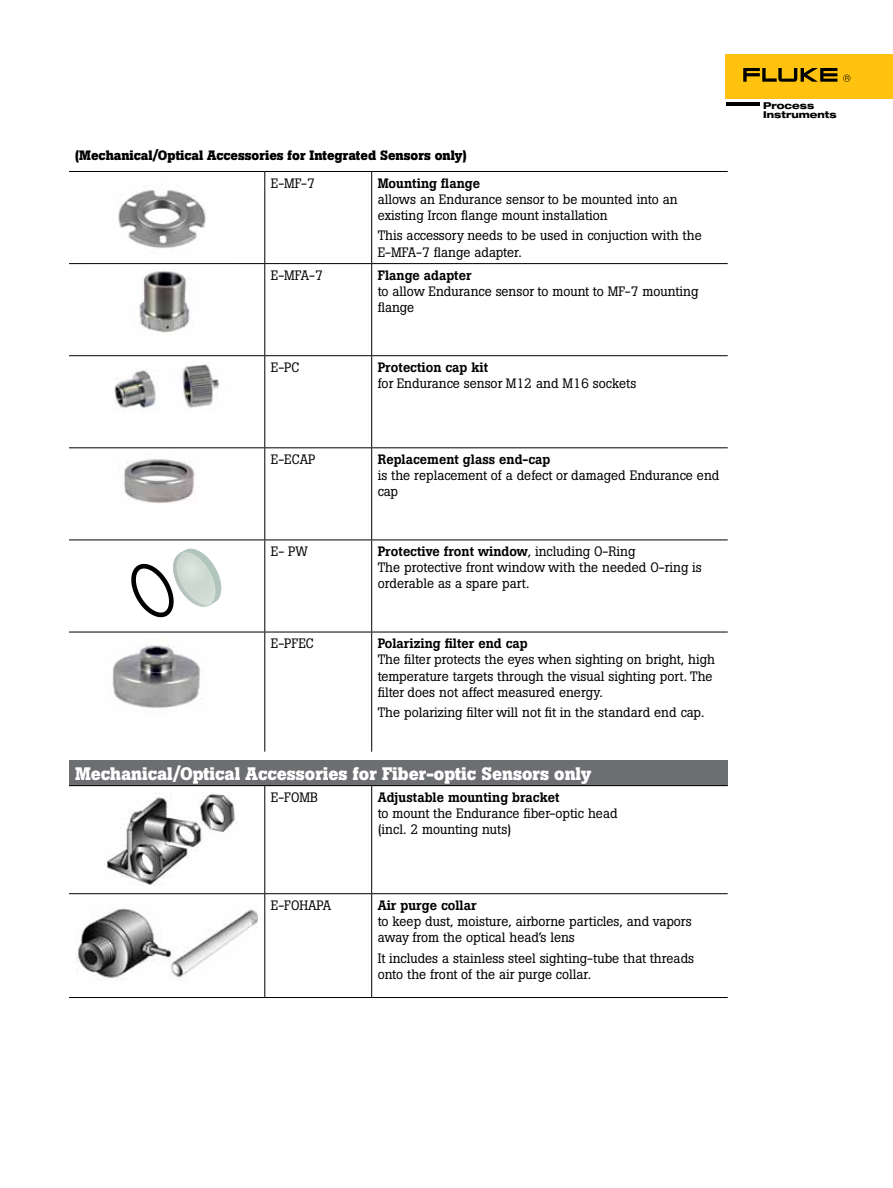
<style>
.page{position:relative;width:893px;height:1188px;background:#fff}
.page>*{position:absolute;margin:0;border:0;box-sizing:border-box;transform-origin:0 0}
.t1{font:700 18px "Boton Pro";color:#fff}
.t2{font:13.5px/16.2px "Boton Pro";color:#000}
.t3{font:500 13.5px "Boton Pro";color:#000}
.t4{font:700 13.5px "Boton Pro";color:#000}
.t5{font:800 expanded 9.45px/8.7px "Helvetica Neue LT Std";letter-spacing:-.005em;color:#000}
.s1{font-weight:500}
</style>
<div class="page">
<div style="left:69px;top:760px;width:659px;height:26px;background:#6d6e71"></div>
<hr style="left:265px;top:632px;width:1px;height:120px;background:#000">
<hr style="left:371px;top:632px;width:1px;height:120px;background:#000">
<hr style="left:265px;top:786px;width:1px;height:107px;background:#000">
<hr style="left:371px;top:786px;width:1px;height:107px;background:#000">
<hr style="left:69px;top:785px;width:196px;height:1px;background:#000">
<hr style="left:265px;top:785px;width:107px;height:1px;background:#000">
<hr style="left:372px;top:785px;width:356px;height:1px;background:#000">
<hr style="left:265px;top:264px;width:1px;height:91px;background:#000">
<hr style="left:371px;top:264px;width:1px;height:91px;background:#000">
<hr style="left:265px;top:356px;width:1px;height:91px;background:#000">
<hr style="left:371px;top:356px;width:1px;height:91px;background:#000">
<hr style="left:265px;top:448px;width:1px;height:92px;background:#000">
<hr style="left:371px;top:448px;width:1px;height:92px;background:#000">
<hr style="left:265px;top:540px;width:1px;height:92px;background:#000">
<hr style="left:371px;top:540px;width:1px;height:92px;background:#000">
<hr style="left:69px;top:355px;width:196px;height:1px;background:#000">
<hr style="left:265px;top:355px;width:107px;height:1px;background:#000">
<hr style="left:372px;top:355px;width:356px;height:1px;background:#000">
<hr style="left:69px;top:447px;width:196px;height:1px;background:#000">
<hr style="left:265px;top:447px;width:107px;height:1px;background:#000">
<hr style="left:372px;top:447px;width:356px;height:1px;background:#000">
<hr style="left:69px;top:540px;width:196px;height:1px;background:#000">
<hr style="left:265px;top:540px;width:107px;height:1px;background:#000">
<hr style="left:372px;top:540px;width:356px;height:1px;background:#000">
<hr style="left:69px;top:632px;width:196px;height:1px;background:#000">
<hr style="left:265px;top:632px;width:107px;height:1px;background:#000">
<hr style="left:372px;top:632px;width:356px;height:1px;background:#000">
<hr style="left:69px;top:171px;width:196px;height:1px;background:#000">
<hr style="left:265px;top:171px;width:107px;height:1px;background:#000">
<hr style="left:372px;top:171px;width:356px;height:1px;background:#000">
<hr style="left:69px;top:263px;width:196px;height:1px;background:#000">
<hr style="left:265px;top:263px;width:107px;height:1px;background:#000">
<hr style="left:372px;top:263px;width:356px;height:1px;background:#000">
<hr style="left:265px;top:172px;width:1px;height:91px;background:#000">
<hr style="left:371px;top:172px;width:1px;height:91px;background:#000">
<hr style="left:69px;top:893px;width:196px;height:1px;background:#000">
<hr style="left:265px;top:893px;width:107px;height:1px;background:#000">
<hr style="left:372px;top:893px;width:356px;height:1px;background:#000">
<hr style="left:265px;top:894px;width:1px;height:103px;background:#000">
<hr style="left:371px;top:894px;width:1px;height:103px;background:#000">
<hr style="left:69px;top:997px;width:196px;height:1px;background:#000">
<hr style="left:265px;top:997px;width:107px;height:1px;background:#000">
<hr style="left:372px;top:997px;width:356px;height:1px;background:#000">
<img style="left:118px;top:184px;width:88px;height:65px">
<img style="left:139px;top:271px;width:51px;height:63px">
<img style="left:114px;top:364px;width:106px;height:48px">
<img style="left:124px;top:459px;width:71px;height:45px">
<svg style="left:131px;top:549px;width:90px;height:68px"></svg>
<img style="left:112px;top:638px;width:88px;height:70px">
<img style="left:105px;top:793px;width:132px;height:93px">
<img style="left:75px;top:904px;width:183px;height:76px">
<hr style="left:726px;top:102px;width:34px;height:4px;background:#000">
<div style="left:726px;top:54px;width:167px;height:45px;background:#ffc20e"></div>
<svg style="left:743px;top:68px;width:94px;height:14px"></svg>
<svg style="left:843px;top:75px;width:7px;height:7px"></svg>
<p class="t4" style="left:75px;top:147px;width:393px">(Mechanical/Optical Accessories for Integrated Sensors only)</p>
<p class="t2" style="left:271px;top:175px;width:46px">E-MF-7</p>
<p class="t3" style="left:378px;top:174px;width:104px">Mounting flange</p>
<p class="t2" style="left:378px;top:191px;width:301px">allows an Endurance sensor to be mounted into an existing Ircon flange mount installation</p>
<p class="t2" style="left:378px;top:228px;width:325px">This accessory needs to be used in conjuction with the<br>E-MFA-7 flange adapter.</p>
<p class="t2" style="left:271px;top:267px;width:54px">E-MFA-7</p>
<p class="t3" style="left:378px;top:266px;width:95px">Flange adapter</p>
<p class="t2" style="left:378px;top:283px;width:322px">to allow Endurance sensor to mount to MF-7 mounting flange</p>
<p class="t2" style="left:271px;top:359px;width:30px">E-PC</p>
<p class="t3" style="left:378px;top:358px;width:112px">Protection cap kit</p>
<p class="t2" style="left:378px;top:375px;width:260px">for Endurance sensor M12 and M16 sockets</p>
<p class="t2" style="left:271px;top:451px;width:46px">E-ECAP</p>
<p class="t3" style="left:378px;top:450px;width:174px">Replacement glass end-cap</p>
<p class="t2" style="left:378px;top:467px;width:343px">is the replacement of a defect or damaged Endurance end cap</p>
<p class="t2" style="left:271px;top:543px;width:39px">E- PW</p>
<p class="t2" style="left:378px;top:543px;width:326px"><span class="s1">Protective front window</span>, including O-Ring<br>The protective front window with the needed O-ring is orderable as a spare part.</p>
<p class="t2" style="left:271px;top:635px;width:44px">E-PFEC</p>
<p class="t3" style="left:378px;top:635px;width:152px">Polarizing filter end cap</p>
<p class="t2" style="left:378px;top:652px;width:339px">The filter protects the eyes when sighting on bright, high temperature targets through the visual sighting port. The filter does not affect measured energy.</p>
<p class="t2" style="left:378px;top:704px;width:328px">The polarizing filter will not fit in the standard end cap.</p>
<h1 class="t1" style="left:75px;top:762px;width:518px">Mechanical/Optical Accessories for Fiber-optic Sensors only</h1>
<p class="t2" style="left:271px;top:789px;width:49px">E-FOMB</p>
<p class="t3" style="left:378px;top:788px;width:183px">Adjustable mounting bracket</p>
<p class="t2" style="left:378px;top:805px;width:241px">to mount the Endurance fiber-optic head (incl. 2 mounting nuts)</p>
<p class="t2" style="left:271px;top:897px;width:62px">E-FOHAPA</p>
<p class="t3" style="left:378px;top:896px;width:101px">Air purge collar</p>
<p class="t2" style="left:378px;top:913px;width:315px">to keep dust, moisture, airborne particles, and vapors away from the optical head’s lens</p>
<p class="t2" style="left:378px;top:950px;width:318px">It includes a stainless steel sighting-tube that threads onto the front of the air purge collar.</p>
<p class="t5" style="left:763px;top:101px;width:75px">Process<br>Instruments</p>
</div>
